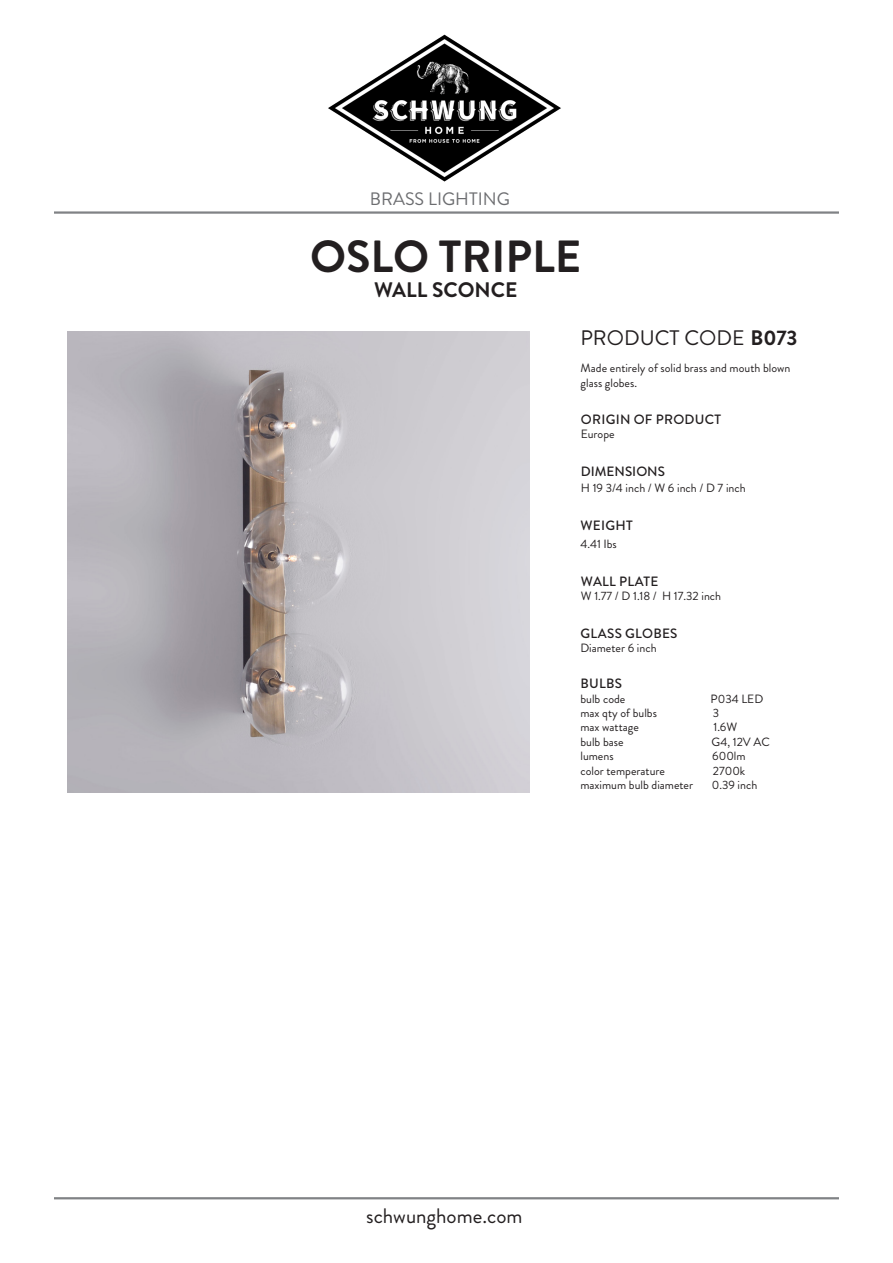
<style>
.page{position:relative;width:893px;height:1263px;background:#fff}
.page>*{position:absolute;margin:0;border:0;box-sizing:border-box;transform-origin:0 0}
.t1{font:700 45px "Brandon Grotesque";color:#231f20}
.t2{font:21px "Brandon Grotesque";color:#231f20}
.t3{font:700 21px "Brandon Grotesque";color:#231f20}
.t4{font:18px "Brandon Grotesque";color:#6c6d70}
.t5{font:500 13.5px "Brandon Grotesque";letter-spacing:.02em;color:#231f20}
.t6{font:500 13.5px "Brandon Grotesque";color:#231f20}
.t7{font:12px/14.4px "Brandon Grotesque";color:#231f20}
.s1{font-weight:700}
</style>
<div class="page">
<img style="left:328px;top:34px;width:233px;height:147px">
<hr style="left:54px;top:211px;width:785px;height:3px;background:#808285">
<hr style="left:54px;top:1197px;width:785px;height:2px;background:#808285">
<img style="left:68px;top:332px;width:462px;height:460px">
<h3 class="t4" style="left:370px;top:186px;width:141px">BRASS LIGHTING</h3>
<p class="t1" style="left:310px;top:225px;width:273px">OSLO TRIPLE</p>
<p class="t3" style="left:374px;top:275px;width:145px">WALL SCONCE</p>
<p class="t2" style="left:580px;top:324px;width:219px">PRODUCT CODE <span class="s1">B073</span></p>
<p class="t7" style="left:581px;top:361px;width:211px">Made entirely of solid brass and mouth blown glass globes.</p>
<p class="t5" style="left:581px;top:410px;width:142px">ORIGIN OF PRODUCT</p>
<p class="t7" style="left:581px;top:427px;width:35px">Europe</p>
<p class="t6" style="left:581px;top:462px;width:86px">DIMENSIONS</p>
<p class="t7" style="left:581px;top:481px;width:166px">H 19 3/4 inch / W 6 inch / D 7 inch</p>
<p class="t5" style="left:580px;top:516px;width:54px">WEIGHT</p>
<p class="t7" style="left:580px;top:537px;width:38px">4.41 Ibs</p>
<p class="t5" style="left:581px;top:572px;width:79px">WALL PLATE</p>
<p class="t7" style="left:581px;top:589px;width:142px">W 1.77 / D 1.18 / H 17.32 inch</p>
<p class="t5" style="left:580px;top:624px;width:98px">GLASS GLOBES</p>
<p class="t7" style="left:580px;top:641px;width:78px">Diameter 6 inch</p>
<p class="t5" style="left:580px;top:674px;width:43px">BULBS</p>
<p class="t7" style="left:580px;top:691px;width:46px">bulb code</p>
<p class="t7" style="left:711px;top:691px;width:54px">P034 LED</p>
<p class="t7" style="left:580px;top:706px;width:78px">max qty of bulbs</p>
<p class="t7" style="left:713px;top:706px;width:8px">3</p>
<p class="t7" style="left:580px;top:720px;width:60px">max wattage</p>
<p class="t7" style="left:713px;top:720px;width:25px">1.6W</p>
<p class="t7" style="left:580px;top:735px;width:45px">bulb base</p>
<p class="t7" style="left:711px;top:735px;width:60px">G4, 12V AC</p>
<p class="t7" style="left:580px;top:749px;width:35px">lumens</p>
<p class="t7" style="left:712px;top:749px;width:35px">600lm</p>
<p class="t7" style="left:580px;top:763px;width:86px">color temperature</p>
<p class="t7" style="left:713px;top:763px;width:34px">2700k</p>
<p class="t7" style="left:580px;top:778px;width:114px">maximum bulb diameter</p>
<p class="t7" style="left:712px;top:778px;width:47px">0.39 inch</p>
<h2 class="t2" style="left:366px;top:1201px;width:158px">schwunghome.com</h2>
</div>
